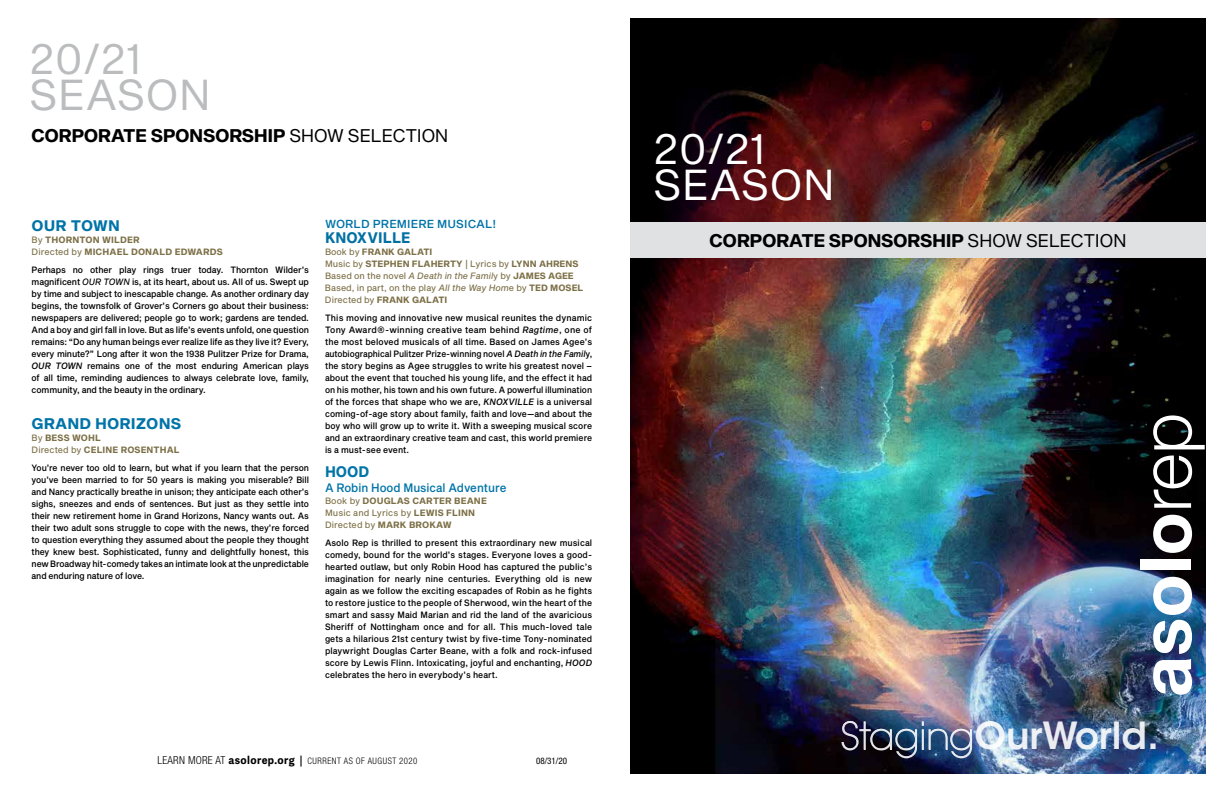
<style>
.page{position:relative;width:1224px;height:792px;background:#fff}
.page>*{position:absolute;margin:0;border:0;box-sizing:border-box;transform-origin:0 0}
.t1{font:700 71.4px "Helvetica Neue LT Std";color:#fff}
.t2{font:42.5px/36.2px "Sequel Sans Book Body Text";color:#fff}
.t3{font:42.5px/36.2px "Sequel Sans Book Body Text";color:#babcbe}
.t4{font:600 37.2px "ITC Avant Garde Std";color:#fff}
.t5{font:18px "Sequel Sans Bold Body Text";letter-spacing:-.03em;color:#000}
.t6{font:15.2px "Sequel Sans Bold Body Text";letter-spacing:.005em;color:#0074a8}
.t7{font:15px "Sequel Sans Bold Body Text";letter-spacing:.005em;color:#0070a4;scale:.93 1}
.t8{font:15px "Sequel Sans Bold Body Text";color:#0074a8}
.t9{font:15px "Sequel Sans Bold Body Text";color:#0074a8;scale:.93 1}
.t10{font:12px "Sequel Sans Medium Body Text";color:#0074a8;scale:.93 1}
.t11{font:11.4px "Sequel Sans Medium Body Text";letter-spacing:.005em;color:#0074a8}
.t12{font:9px/12px "Sequel Sans Medium Body Text";letter-spacing:-.01em;color:#000;text-align:justify;scale:.94 1}
.t13{font:9px/12px "Sequel Sans Medium Body Text";letter-spacing:-.01em;color:#000;text-align:justify;scale:.93 1}
.t14{font:9px/12px "Sequel Sans Bold Body Text";letter-spacing:.01em;color:#7d7047}
.t15{font:9px/12px "Sequel Sans Roman Body Text";color:#7d7047}
.t16{font:300 condensed 9px "Helvetica Neue LT Std";letter-spacing:.065em;color:#000}
.t17{font:condensed 9px "Helvetica Neue LT Std";color:#000}
.s1{font-family:"Sequel Sans Book Body Text"}
.s2{font-family:"Sequel Sans Roman Body Text"}
.s3{font-family:"Sequel Sans Oblique Body Text"}
.s4{font-family:"Sequel Sans Medium Oblique Body Text"}
.s5{font-family:"Sequel Sans Bold Body Text"}
.s6{font-size:11px}
.s7{font-family:"Adelle Sans";font-weight:700;font-stretch:normal;font-size:11px}
.s8{font-family:"Swiss 721 BT";font-weight:700;font-stretch:normal;font-size:11px}
.s9{font-weight:300}
.s10{font-weight:200}
</style>
<div class="page">
<img style="left:630px;top:18px;width:576px;height:756px">
<img style="left:842px;top:721px;width:130px;height:37px">
<div style="left:630px;top:222px;width:576px;height:36px;background:#e0e1e2"></div>
<h2 class="t3" style="left:30px;top:42px;width:183px">20/21<br>SEASON</h2>
<h3 class="t5" style="left:31px;top:123px;width:419px">CORPORATE SPONSORSHIP <span class="s1">SHOW SELECTION</span></h3>
<h3 class="t8" style="left:32px;top:215px;width:90px">OUR TOWN</h3>
<p class="t14" style="left:32px;top:234px;width:193px"><span class="s2">By</span> THORNTON WILDER<br><span class="s2">Directed by</span> MICHAEL DONALD EDWARDS</p>
<p class="t12" style="left:32px;top:264px;width:297px">Perhaps no other play rings truer today. Thornton Wilder’s magnificent <span class="s3">OUR TOWN</span> is, at its heart, about us. All of us. Swept up by time and subject to inescapable change. As another ordinary day begins, the townsfolk of Grover’s Corners go about their business: newspapers are delivered; people go to work; gardens are tended.<br>And a boy and girl fall in love. But as life’s events unfold, one question remains: “Do any human beings ever realize life as they live it? Every, every minute?” Long after it won the 1938 Pulitzer Prize for Drama, <span class="s4">OUR TOWN</span> remains one of the most enduring American plays of all time, reminding audiences to always celebrate love, family, community, and the beauty in the ordinary.</p>
<h3 class="t6" style="left:32px;top:412px;width:151px">GRAND HORIZONS</h3>
<p class="t14" style="left:32px;top:432px;width:149px"><span class="s2">By</span> BESS WOHL<br><span class="s2">Directed by</span> CELINE ROSENTHAL</p>
<p class="t13" style="left:32px;top:462px;width:300px">You’re never too old to learn, but what if you learn that the person you’ve been married to for 50 years is making you miserable? Bill and Nancy practically breathe in unison; they anticipate each other’s sighs, sneezes and ends of sentences. But just as they settle into their new retirement home in Grand Horizons, Nancy wants out. As their two adult sons struggle to cope with the news, they’re forced to question everything they assumed about the people they thought they knew best. Sophisticated, funny and delightfully honest, this new Broadway hit-comedy takes an intimate look at the unpredictable and enduring nature of love.</p>
<p class="t11" style="left:325px;top:216px;width:173px">WORLD PREMIERE MUSICAL!</p>
<h3 class="t7" style="left:325px;top:227px;width:94px">KNOXVILLE</h3>
<p class="t14" style="left:325px;top:246px;width:255px"><span class="s2">Book by</span> FRANK GALATI<br><span class="s2">Music by</span> STEPHEN FLAHERTY <span class="s2">| Lyrics by</span> LYNN AHRENS</p>
<p class="t15" style="left:325px;top:270px;width:260px">Based on the novel <span class="s3">A Death in the Famil</span>y by <span class="s5">JAMES AGEE<br></span>Based, in part, on the play <span class="s3">All the Way Hom</span>e by <span class="s5">TED MOSEL</span></p>
<p class="t14" style="left:325px;top:294px;width:124px"><span class="s2">Directed by</span> FRANK GALATI</p>
<p class="t12" style="left:325px;top:312px;width:286px">This moving and innovative new musical reunites the dynamic Tony Award®-winning creative team behind <span class="s4">Ragtime</span>, one of the most beloved musicals of all time. Based on James Agee’s autobiographical Pulitzer Prize-winning novel <span class="s4">A Death in the Famil</span>y, the story begins as Agee struggles to write his greatest novel – about the event that touched his young life, and the effect it had on his mother, his town and his own future. A powerful illumination of the forces that shape who we are, <span class="s4">KNOXVILLE</span> is a universal coming-of-age story about family, faith and love—and about the boy who will grow up to write it. With a sweeping musical score and an extraordinary creative team and cast, this world premiere is a must-see event.</p>
<h3 class="t9" style="left:325px;top:461px;width:49px">HOOD</h3>
<h3 class="t10" style="left:325px;top:479px;width:197px">A Robin Hood Musical Adventure</h3>
<p class="t14" style="left:325px;top:495px;width:163px"><span class="s2">Book by</span> DOUGLAS CARTER BEANE</p>
<p class="t15" style="left:325px;top:507px;width:152px">Music and Lyrics by <span class="s5">LEWIS FLINN<br></span>Directed by <span class="s5">MARK BROKAW</span></p>
<p class="t13" style="left:325px;top:537px;width:289px">Asolo Rep is thrilled to present this extraordinary new musical comedy, bound for the world’s stages. Everyone loves a good&shy;hearted outlaw, but only Robin Hood has captured the public’s imagination for nearly nine centuries. Everything old is new again as we follow the exciting escapades of Robin as he fights to restore justice to the people of Sherwood, win the heart of the smart and sassy Maid Marian and rid the land of the avaricious Sheriff of Nottingham once and for all. This much-loved tale gets a hilarious 21st century twist by five-time Tony-nominated playwright Douglas Carter Beane, with a folk and rock-infused score by Lewis Flinn. Intoxicating, joyful and enchanting, <span class="s4">HOOD </span>celebrates the hero in everybody’s heart.</p>
<p class="t16" style="left:158px;top:755px;width:261px"><span class="s6">LEARN MORE AT</span> <span class="s7">asolorep.org</span> <span class="s8">|</span> CURRENT AS OF AUGUST 2020</p>
<p class="t17" style="left:536px;top:755px;width:32px">08/31/20</p>
<h2 class="t2" style="left:654px;top:133px;width:183px">20/21<br>SEASON</h2>
<h3 class="t5" style="left:709px;top:228px;width:419px">CORPORATE SPONSORSHIP <span class="s1">SHOW SELECTION</span></h3>
<h1 class="t1" style="left:1121px;top:697px;width:286px;rotate:-90deg">asolo<span class="s9">rep</span></h1>
<h3 class="t4" style="left:840px;top:712px;width:320px"><span class="s10">Staging</span>OurWorld.</h3>
</div>
